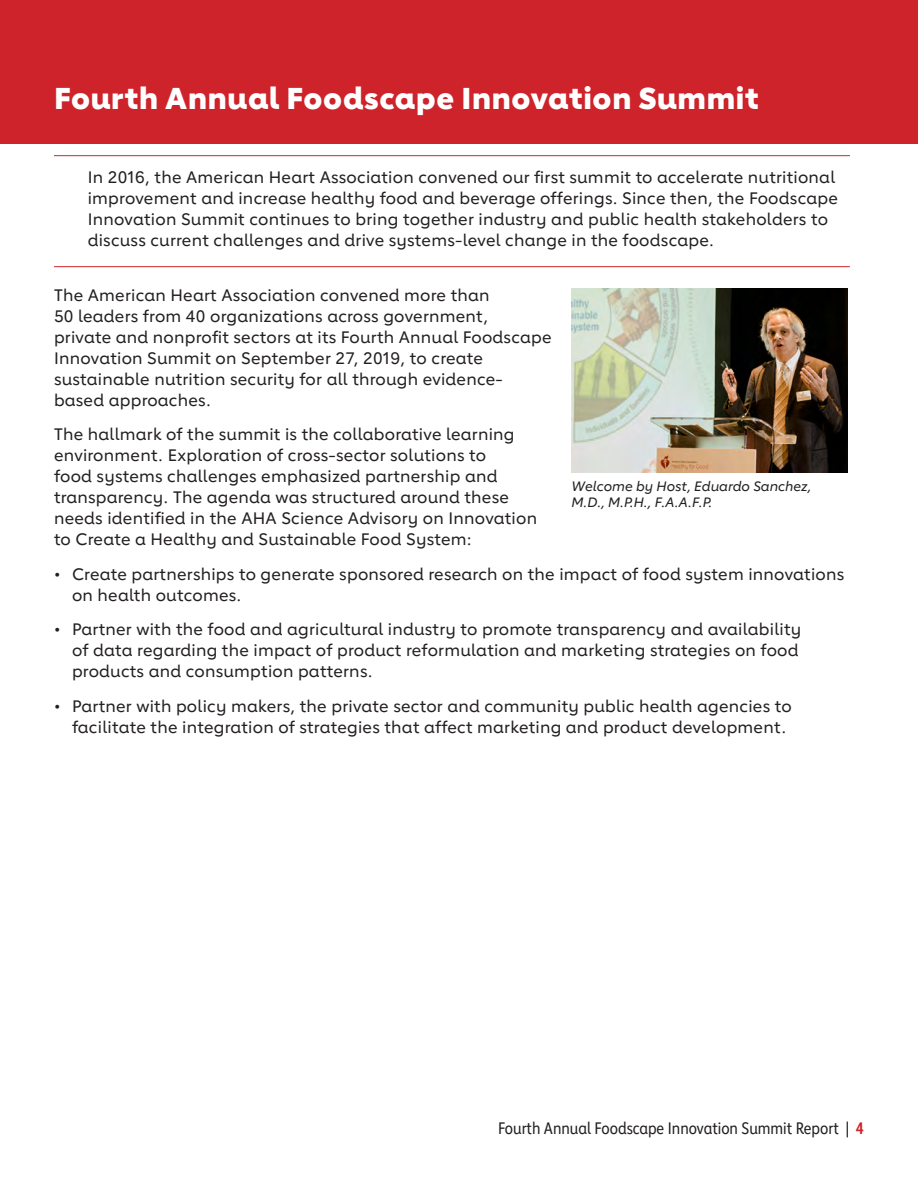
<style>
.page{position:relative;width:918px;height:1188px;background:#fff}
.page>*{position:absolute;margin:0;border:0;box-sizing:border-box;transform-origin:0 0}
.Report_Section_Title{font:800 30px "Lub Dub";letter-spacing:.025em;color:#fff}
.Body_Copy{font:500 16.5px/21px "Lub Dub";letter-spacing:.015em;color:#231f20}
.t1{font:16.5px "Lub Dub Condensed";color:#231f20}
.t2{font:italic 500 13.5px/16.5px "Lub Dub";color:#231f20}
.s1{font-weight:700;color:#ce232a}
</style>
<div class="page">
<div style="left:0;top:0;width:918px;height:144px;background:#ce232a"></div>
<hr style="left:54px;top:155px;width:796px;height:1px;background:#ce232a">
<hr style="left:54px;top:266px;width:796px;height:1px;background:#ce232a">
<img style="left:572px;top:288px;width:276px;height:184px">
<h2 class="Report_Section_Title" style="left:54px;top:80px;width:706px">Fourth Annual Foodscape Innovation Summit</h2>
<p class="Body_Copy" style="left:88px;top:167px;width:752px">In 2016, the American Heart Association convened our first summit to accelerate nutritional improvement and increase healthy food and beverage offerings. Since then, the Foodscape Innovation Summit continues to bring together industry and public health stakeholders to discuss current challenges and drive systems-level change in the foodscape.</p>
<p class="Body_Copy" style="left:54px;top:284px;width:499px">The American Heart Association convened more than<br>50 leaders from 40 organizations across government,<br>private and nonprofit sectors at its Fourth Annual Foodscape Innovation Summit on September 27, 2019, to create sustainable nutrition security for all through evidence&shy;based approaches.</p>
<p class="Body_Copy" style="left:54px;top:424px;width:485px">The hallmark of the summit is the collaborative learning environment. Exploration of cross-sector solutions to<br>food systems challenges emphasized partnership and transparency. The agenda was structured around these needs identified in the AHA Science Advisory on Innovation to Create a Healthy and Sustainable Food System:</p>
<p class="Body_Copy" style="left:72px;top:563px;width:774px;text-indent:-18px">• Create partnerships to generate sponsored research on the impact of food system innovations on health outcomes.</p>
<p class="Body_Copy" style="left:72px;top:619px;width:731px;text-indent:-18px">• Partner with the food and agricultural industry to promote transparency and availability of data regarding the impact of product reformulation and marketing strategies on food products and consumption patterns.</p>
<p class="Body_Copy" style="left:72px;top:695px;width:721px;text-indent:-18px">• Partner with policy makers, the private sector and community public health agencies to facilitate the integration of strategies that affect marketing and product development.</p>
<p class="t2" style="left:571px;top:478px;width:241px">Welcome by Host, Eduardo Sanchez,<br>M.D., M.P.H., F.A.A.F.P.</p>
<p class="t1" style="left:498px;top:1119px;width:367px">Fourth Annual Foodscape Innovation Summit Report | <span class="s1">4</span></p>
</div>
